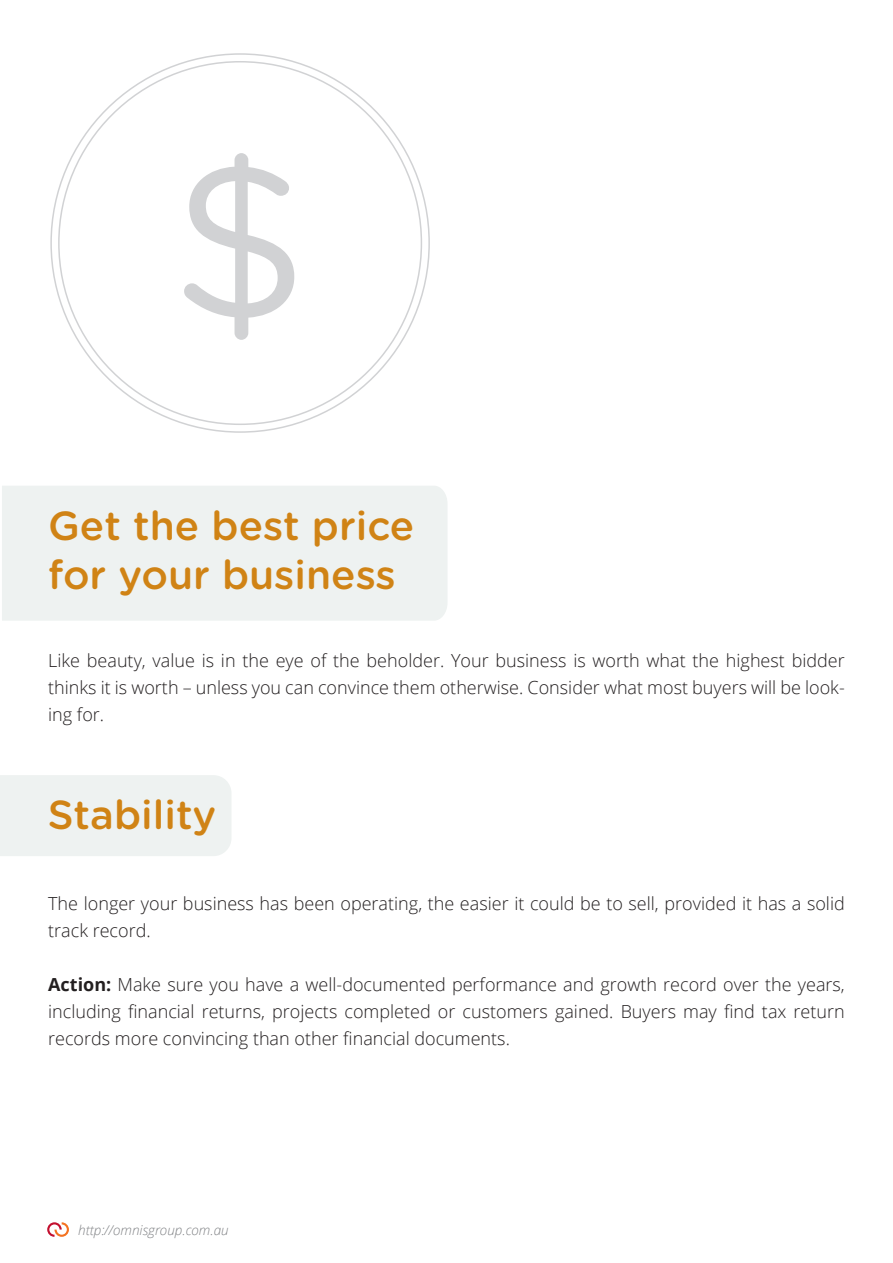
<style>
.page{position:relative;width:893px;height:1263px;background:#fff}
.page>*{position:absolute;margin:0;border:0;box-sizing:border-box;transform-origin:0 0}
.t1{font:215.55px "Gotham Rounded";color:#d1d2d4}
.t2{font:500 40.5px/48.6px "Gotham Rounded";color:#d08315}
.t3{font:300 18px/27px "Open Sans";color:#231f20;text-align:justify}
.t4{font:italic 300 13.5px "Open Sans";color:#818386}
.s1{font-weight:700}
</style>
<div class="page">
<div style="left:2px;top:486px;width:445px;height:135px;background:#eef2f1"></div>
<div style="left:0;top:775px;width:231px;height:81px;background:#eef2f1"></div>
<svg style="left:47px;top:1222px;width:22px;height:15px"></svg>
<h1 class="t1" style="left:172px;top:93px;width:139px">$</h1>
<h2 class="t2" style="left:48px;top:500px;width:368px">Get the best price for your business</h2>
<p class="t3" style="left:48px;top:647px;width:798px">Like beauty, value is in the eye of the beholder. Your business is worth what the highest bidder thinks it is worth – unless you can convince them otherwise. Consider what most buyers will be look&shy;ing for.</p>
<h2 class="t2" style="left:48px;top:789px;width:170px">Stability</h2>
<p class="t3" style="left:48px;top:890px;width:798px">The longer your business has been operating, the easier it could be to sell, provided it has a solid track record.</p>
<p class="t3" style="left:48px;top:971px;width:798px"><span class="s1">Action:</span> Make sure you have a well-documented performance and growth record over the years, including financial returns, projects completed or customers gained. Buyers may find tax return records more convincing than other financial documents.</p>
<p class="t4" style="left:78px;top:1220px;width:152px">http://omnisgroup.com.au</p>
</div>
